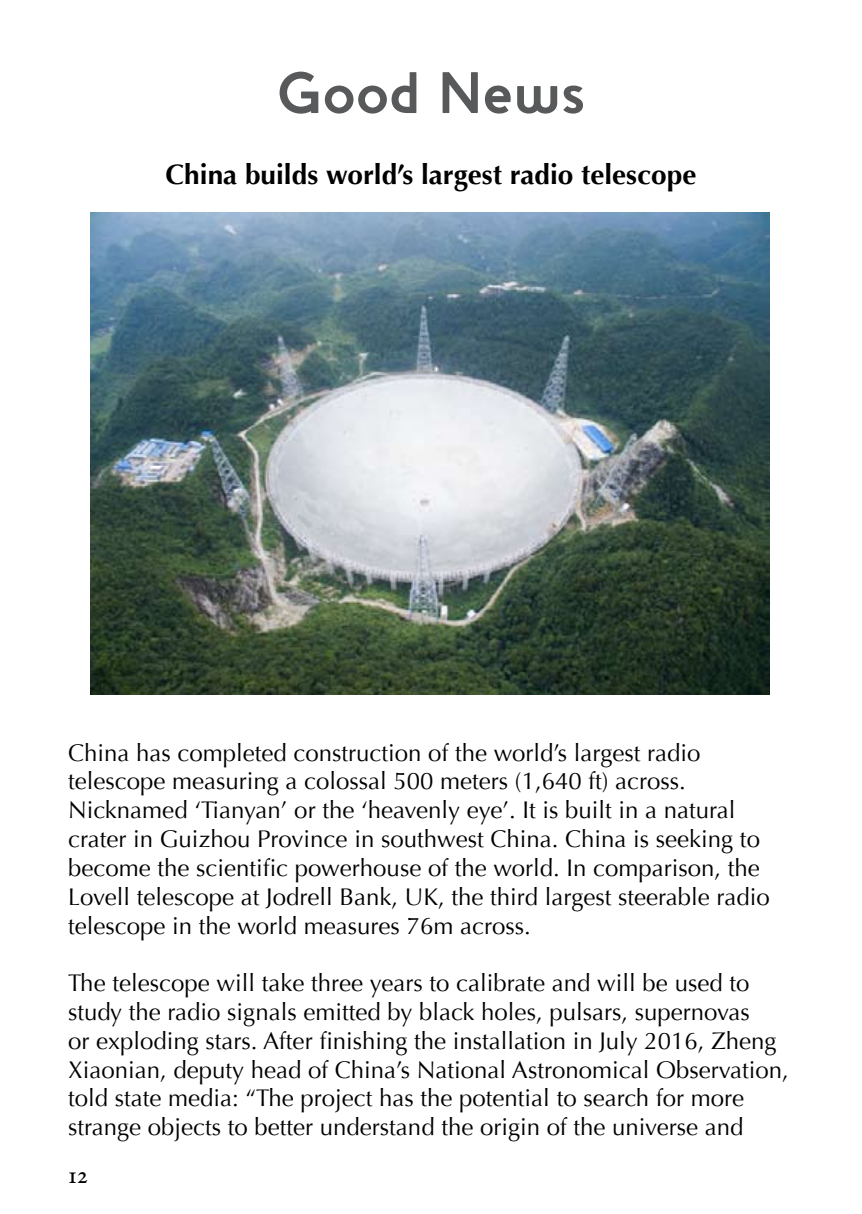
<style>
.page{position:relative;width:862px;height:1214px;background:#fff}
.page>*{position:absolute;margin:0;border:0;box-sizing:border-box;transform-origin:0 0}
.t1{font:700 60px "Houschka";color:#58595b}
.t2{font:700 28px "Optima";color:#000}
.t3{font:24px/28.8px "Optima";color:#000}
.t4{font:24px "Hoefler Text";color:#000}
</style>
<div class="page">
<img style="left:91px;top:212px;width:678px;height:482px">
<h1 class="t1" style="left:277px;top:57px;width:309px">Good News</h1>
<p class="t2" style="left:166px;top:158px;width:532px">China builds world’s largest radio telescope</p>
<p class="t3" style="left:68px;top:738px;width:703px">China has completed construction of the world’s largest radio telescope measuring a colossal 500 meters (1,640 ft) across.<br>Nicknamed ‘Tianyan’ or the ‘heavenly eye’. It is built in a natural crater in Guizhou Province in southwest China. China is seeking to become the scientific powerhouse of the world. In comparison, the Lovell telescope at Jodrell Bank, UK, the third largest steerable radio telescope in the world measures 76m across.</p>
<p class="t3" style="left:68px;top:968px;width:722px">The telescope will take three years to calibrate and will be used to study the radio signals emitted by black holes, pulsars, supernovas<br>or exploding stars. After finishing the installation in July 2016, Zheng Xiaonian, deputy head of China’s National Astronomical Observation, told state media: “The project has the potential to search for more strange objects to better understand the origin of the universe and</p>
<p class="t4" style="left:68px;top:1160px;width:21px">12</p>
</div>
